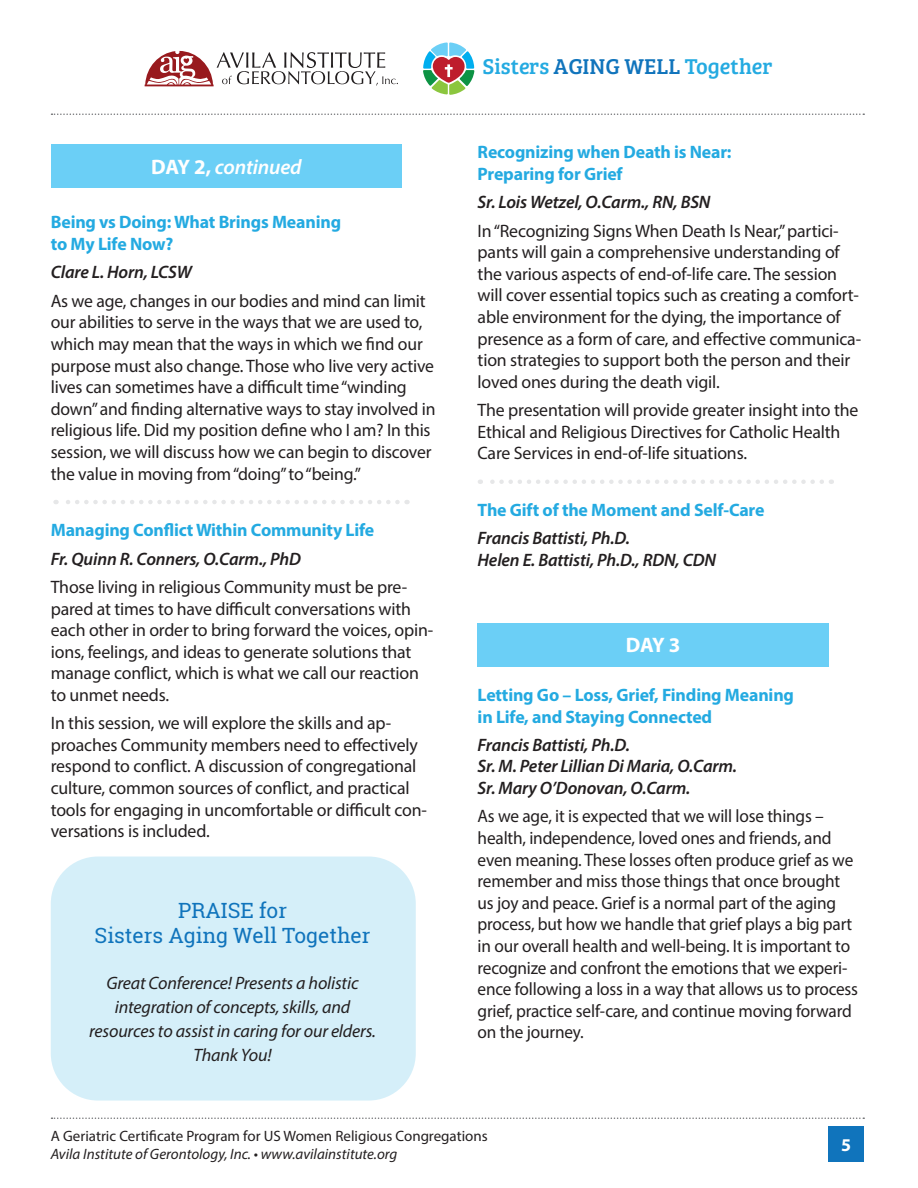
<style>
.page{position:relative;width:918px;height:1188px;background:#fff}
.page>*{position:absolute;margin:0;border:0;box-sizing:border-box;transform-origin:0 0}
.t1{font:22.2px "Bree Serif";color:#24aae1}
.t2{font:21px/25.2px "Roboto Slab";color:#1074bc;text-align:center}
.t3{font:italic 600 21px "Myriad Pro";letter-spacing:-.01em;color:#fff}
.t4{font:700 21px "Myriad Pro";color:#fff}
.t5{font:18px/21.6px "Myriad Pro";letter-spacing:-.01em;color:#231f20}
.t6{font:18px/21.6px "Myriad Pro";letter-spacing:-.01em;color:#231f20;scale:.96 1}
.t7{font:700 18px/21.6px "Myriad Pro";letter-spacing:-.01em;color:#24aae1}
.t8{font:italic 600 18px/21.6px "Myriad Pro";letter-spacing:-.01em;color:#231f20}
.t9{font:italic 18px/24px "Myriad Pro";letter-spacing:-.01em;color:#231f20;text-align:center}
.t10{font:700 18px "Myriad Pro";color:#fff}
.t11{font:15px "Myriad Pro";color:#231f20}
.t12{font:italic 15px "Myriad Pro";color:#231f20}
.s1{font-weight:700;font-style:normal}
.s2{color:#1074bc}
</style>
<div class="page">
<div style="left:478px;top:623px;width:351px;height:43px;background:#6bcff6"></div>
<svg style="left:52px;top:113px;width:812px;height:2px"></svg>
<svg style="left:145px;top:51px;width:253px;height:35px"></svg>
<svg style="left:423px;top:42px;width:51px;height:53px"></svg>
<div style="left:51px;top:856px;width:365px;height:245px;background:#d5eff9;border-radius:47px"></div>
<svg style="left:52px;top:1118px;width:812px;height:1px"></svg>
<div style="left:828px;top:1127px;width:36px;height:35px;background:#1074bc"></div>
<svg style="left:56px;top:500px;width:342px;height:4px"></svg>
<svg style="left:480px;top:480px;width:342px;height:4px"></svg>
<div style="left:51px;top:145px;width:351px;height:43px;background:#6bcff6"></div>
<p class="t3" style="left:151px;top:154px;width:152px"><span class="s1">DAY 2,</span> continued</p>
<p class="t7" style="left:51px;top:211px;width:292px">Being vs Doing: What Brings Meaning to My Life Now?</p>
<p class="t8" style="left:51px;top:261px;width:143px">Clare L. Horn, LCSW</p>
<p class="t5" style="left:51px;top:290px;width:386px">As we age, changes in our bodies and mind can limit our abilities to serve in the ways that we are used to, which may mean that the ways in which we find our purpose must also change. Those who live very active lives can sometimes have a difficult time “winding down” and finding alternative ways to stay involved in religious life. Did my position define who I am? In this session, we will discuss how we can begin to discover the value in moving from “doing” to “being.”</p>
<p class="t7" style="left:51px;top:519px;width:325px">Managing Conflict Within Community Life</p>
<p class="t8" style="left:51px;top:547px;width:252px">Fr. Quinn R. Conners, O.Carm., PhD</p>
<p class="t5" style="left:51px;top:576px;width:384px">Those living in religious Community must be pre&shy;pared at times to have difficult conversations with each other in order to bring forward the voices, opin&shy;ions, feelings, and ideas to generate solutions that manage conflict, which is what we call our reaction to unmet needs.</p>
<p class="t5" style="left:51px;top:712px;width:378px">In this session, we will explore the skills and ap&shy;proaches Community members need to effectively respond to conflict. A discussion of congregational culture, common sources of conflict, and practical tools for engaging in uncomfortable or difficult con&shy;versations is included.</p>
<p class="t2" style="left:95px;top:898px;width:277px">PRAISE for<br>Sisters Aging Well Together</p>
<p class="t9" style="left:89px;top:971px;width:288px">Great Conference! Presents a holistic integration of concepts, skills, and resources to assist in caring for our elders.<br>Thank You!</p>
<p class="t1" style="left:483px;top:50px;width:292px">Sisters <span class="s2">AGING WELL</span> Together</p>
<p class="t7" style="left:478px;top:141px;width:255px">Recognizing when Death is Near:<br>Preparing for Grief</p>
<p class="t8" style="left:478px;top:191px;width:234px">Sr. Lois Wetzel, O.Carm., RN, BSN</p>
<p class="t5" style="left:478px;top:219px;width:385px">In “Recognizing Signs When Death Is Near,” partici&shy;pants will gain a comprehensive understanding of the various aspects of end-of-life care. The session will cover essential topics such as creating a comfort&shy;able environment for the dying, the importance of presence as a form of care, and effective communica&shy;tion strategies to support both the person and their loved ones during the death vigil.</p>
<p class="t5" style="left:478px;top:399px;width:382px">The presentation will provide greater insight into the<br>Ethical and Religious Directives for Catholic Health<br>Care Services in end-of-life situations.</p>
<p class="t7" style="left:478px;top:499px;width:288px">The Gift of the Moment and Self-Care</p>
<p class="t8" style="left:478px;top:527px;width:240px">Francis Battisti, Ph.D.<br>Helen E. Battisti, Ph.D., RDN, CDN</p>
<p class="t4" style="left:626px;top:632px;width:56px">DAY 3</p>
<p class="t7" style="left:478px;top:683px;width:318px">Letting Go – Loss, Grief, Finding Meaning in Life, and Staying Connected</p>
<p class="t8" style="left:478px;top:734px;width:261px">Francis Battisti, Ph.D.<br>Sr. M. Peter Lillian Di Maria, O.Carm.<br>Sr. Mary O’Donovan, O.Carm.</p>
<p class="t6" style="left:478px;top:805px;width:398px">As we age, it is expected that we will lose things – health, independence, loved ones and friends, and even meaning. These losses often produce grief as we remember and miss those things that once brought us joy and peace. Grief is a normal part of the aging process, but how we handle that grief plays a big part in our overall health and well-being. It is important to recognize and confront the emotions that we experi&shy;ence following a loss in a way that allows us to process grief, practice self-care, and continue moving forward on the journey.</p>
<p class="t11" style="left:51px;top:1127px;width:439px">A Geriatric Certificate Program for US Women Religious Congregations</p>
<p class="t12" style="left:51px;top:1145px;width:348px">Avila Institute of Gerontology, Inc. • www.avilainstitute.org</p>
<p class="t10" style="left:841px;top:1133px;width:11px">5</p>
</div>
